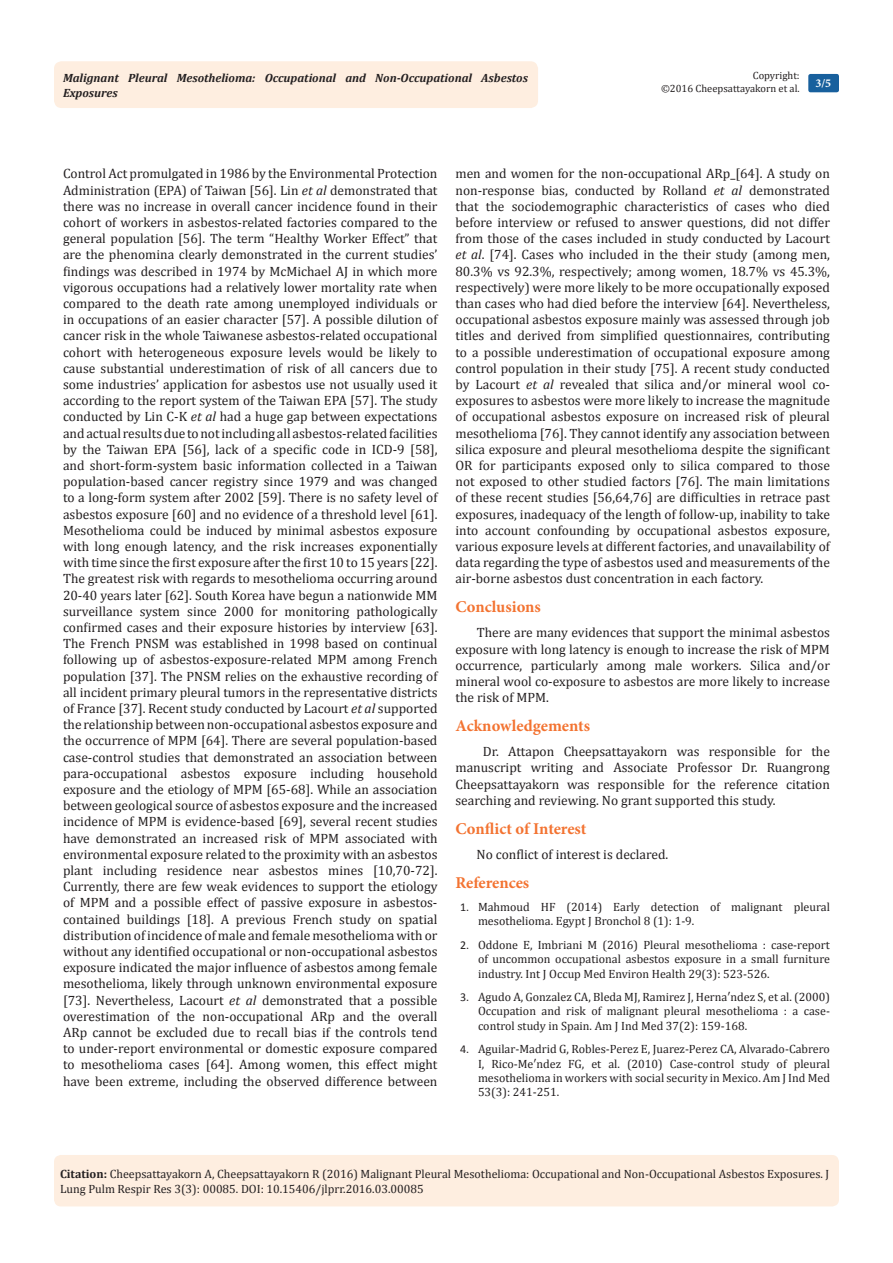
<style>
.page{position:relative;width:893px;height:1263px;background:#fff}
.page>*{position:absolute;margin:0;border:0;box-sizing:border-box;transform-origin:0 0}
.t1{font:700 16.5px "Minion Pro";color:#f37331}
.t2{font:13.5px/16.2px "Cambria";color:#231f20;text-align:justify}
.Citation{font:12px/14.4px "Cambria";color:#231f20;text-align:justify}
.t3{font:italic 700 12px/14.4px "Cambria";color:#231f20}
.t4{font:700 12px "Minion Pro";color:#fff}
.t5{font:10.5px/12.6px "Cambria";color:#231f20;text-align:right}
.s1{font-style:italic}
.s2{font-family:"Calibri"}
.s3{font-weight:700}
</style>
<div class="page">
<div style="left:54px;top:61px;width:484px;height:47px;background:#feeee0;border-radius:8px"></div>
<div style="left:808px;top:74px;width:31px;height:18px;background:#18609d;border-radius:2px"></div>
<div style="left:54px;top:1155px;width:785px;height:51px;background:#feeee0;border-radius:7px"></div>
<p class="t5" style="left:661px;top:69px;width:140px">Copyright:<br>©2016 Cheepsattayakorn et al.</p>
<p class="t3" style="left:63px;top:70px;width:466px">Malignant Pleural Mesothelioma: Occupational and Non-Occupational Asbestos<br>Exposures</p>
<p class="t4" style="left:815px;top:75px;width:17px">3/5</p>
<p class="t2" style="left:63px;top:166px;width:376px">Control Act promulgated in 1986 by the Environmental Protection Administration (EPA) of Taiwan [56]. Lin <span class="s1">et al</span> demonstrated that there was no increase in overall cancer incidence found in their cohort of workers in asbestos-related factories compared to the general population [56]. The term “Healthy Worker Effect” that are the phenomina clearly demonstrated in the current studies’ findings was described in 1974 by McMichael AJ in which more vigorous occupations had a relatively lower mortality rate when compared to the death rate among unemployed individuals or in occupations of an easier character [57]. A possible dilution of cancer risk in the whole Taiwanese asbestos-related occupational cohort with heterogeneous exposure levels would be likely to cause substantial underestimation of risk of all cancers due to some industries’ application for asbestos use not usually used it according to the report system of the Taiwan EPA [57]. The study conducted by Lin C-K <span class="s1">et al</span> had a huge gap between expectations and actual results due to not including all asbestos-related facilities by the Taiwan EPA [56], lack of a specific code in ICD-9 [58], and short-form-system basic information collected in a Taiwan population-based cancer registry since 1979 and was changed to a long-form system after 2002 [59]. There is no safety level of asbestos exposure [60] and no evidence of a threshold level [61].<br>Mesothelioma could be induced by minimal asbestos exposure with long enough latency, and the risk increases exponentially with time since the first exposure after the first 10 to 15 years [22].<br>The greatest risk with regards to mesothelioma occurring around 20-40 years later [62]. South Korea have begun a nationwide MM surveillance system since 2000 for monitoring pathologically confirmed cases and their exposure histories by interview [63].<br>The French PNSM was established in 1998 based on continual following up of asbestos-exposure-related MPM among French population [37]. The PNSM relies on the exhaustive recording of all incident primary pleural tumors in the representative districts of France [37]. Recent study conducted by Lacourt <span class="s1">et al</span> supported the relationship between non-occupational asbestos exposure and the occurrence of MPM [64]. There are several population-based case-control studies that demonstrated an association between para-occupational asbestos exposure including household exposure and the etiology of MPM [65-68]. While an association between geological source of asbestos exposure and the increased incidence of MPM is evidence-based [69], several recent studies have demonstrated an increased risk of MPM associated with environmental exposure related to the proximity with an asbestos plant including residence near asbestos mines [10,70-72].<br>Currently, there are few weak evidences to support the etiology of MPM and a possible effect of passive exposure in asbestos&shy;contained buildings [18]. A previous French study on spatial distribution of incidence of male and female mesothelioma with or without any identified occupational or non-occupational asbestos exposure indicated the major influence of asbestos among female mesothelioma, likely through unknown environmental exposure [73]. Nevertheless, Lacourt <span class="s1">et al</span> demonstrated that a possible overestimation of the non-occupational ARp and the overall ARp cannot be excluded due to recall bias if the controls tend to under-report environmental or domestic exposure compared to mesothelioma cases [64]. Among women, this effect might have been extreme, including the observed difference between</p>
<p class="t2" style="left:455px;top:166px;width:376px">men and women for the non-occupational ARp_[64]. A study on non-response bias, conducted by Rolland <span class="s1">et al</span> demonstrated that the sociodemographic characteristics of cases who died before interview or refused to answer questions, did not differ from those of the cases included in study conducted by Lacourt <span class="s1">et al</span>. [74]. Cases who included in the their study (among men, 80.3% vs 92.3%, respectively; among women, 18.7% vs 45.3%, respectively) were more likely to be more occupationally exposed than cases who had died before the interview [64]. Nevertheless, occupational asbestos exposure mainly was assessed through job titles and derived from simplified questionnaires, contributing to a possible underestimation of occupational exposure among control population in their study [75]. A recent study conducted by Lacourt <span class="s1">et al</span> revealed that silica and/or mineral wool co&shy;exposures to asbestos were more likely to increase the magnitude of occupational asbestos exposure on increased risk of pleural mesothelioma [76]. They cannot identify any association between silica exposure and pleural mesothelioma despite the significant OR for participants exposed only to silica compared to those not exposed to other studied factors [76]. The main limitations of these recent studies [56,64,76] are difficulties in retrace past exposures, inadequacy of the length of follow-up, inability to take into account confounding by occupational asbestos exposure, various exposure levels at different factories, and unavailability of data regarding the type of asbestos used and measurements of the air-borne asbestos dust concentration in each factory.</p>
<p class="t1" style="left:455px;top:595px;width:87px">Conclusions</p>
<p class="t2" style="left:455px;top:625px;width:376px;text-indent:21px">There are many evidences that support the minimal asbestos exposure with long latency is enough to increase the risk of MPM occurrence, particularly among male workers. Silica and/or mineral wool co-exposure to asbestos are more likely to increase the risk of MPM.</p>
<p class="t1" style="left:455px;top:714px;width:136px">Acknowledgements</p>
<p class="t2" style="left:455px;top:743px;width:376px;text-indent:27px">Dr. Attapon Cheepsattayakorn was responsible for the manuscript writing and Associate Professor Dr. Ruangrong Cheepsattayakorn was responsible for the reference citation searching and reviewing. No grant supported this study.</p>
<p class="t1" style="left:455px;top:817px;width:132px">Conflict of Interest</p>
<p class="t2" style="left:476px;top:846px;width:193px">No conflict of interest is declared.</p>
<p class="t1" style="left:455px;top:871px;width:75px">References</p>
<p class="Citation" style="left:478px;top:900px;width:353px;text-indent:-18px"><span class="s2">1.</span> Mahmoud HF (2014) Early detection of malignant pleural mesothelioma. Egypt J Bronchol 8 (1): 1-9.</p>
<p class="Citation" style="left:478px;top:937px;width:353px;text-indent:-18px"><span class="s2">2.</span> Oddone E, Imbriani M (2016) Pleural mesothelioma : case-report of uncommon occupational asbestos exposure in a small furniture industry. Int J Occup Med Environ Health 29(3): 523-526.</p>
<p class="Citation" style="left:478px;top:990px;width:353px;text-indent:-18px"><span class="s2">3.</span> Agudo A, Gonzalez CA, Bleda MJ, Ramirez J, Herna′ndez S, et al. (2000)<br>Occupation and risk of malignant pleural mesothelioma : a case&shy;control study in Spain. Am J Ind Med 37(2): 159-168.</p>
<p class="Citation" style="left:478px;top:1042px;width:353px;text-indent:-18px"><span class="s2">4.</span> Aguilar-Madrid G, Robles-Perez E, Juarez-Perez CA, Alvarado-Cabrero I, Rico-Me′ndez FG, et al. (2010) Case-control study of pleural mesothelioma in workers with social security in Mexico. Am J Ind Med 53(3): 241-251.</p>
<p class="Citation" style="left:60px;top:1167px;width:771px"><span class="s3">Citation:</span> Cheepsattayakorn A, Cheepsattayakorn R (2016) Malignant Pleural Mesothelioma: Occupational and Non-Occupational Asbestos Exposures. J<br>Lung Pulm Respir Res 3(3): 00085. DOI: 10.15406/jlprr.2016.03.00085</p>
</div>
